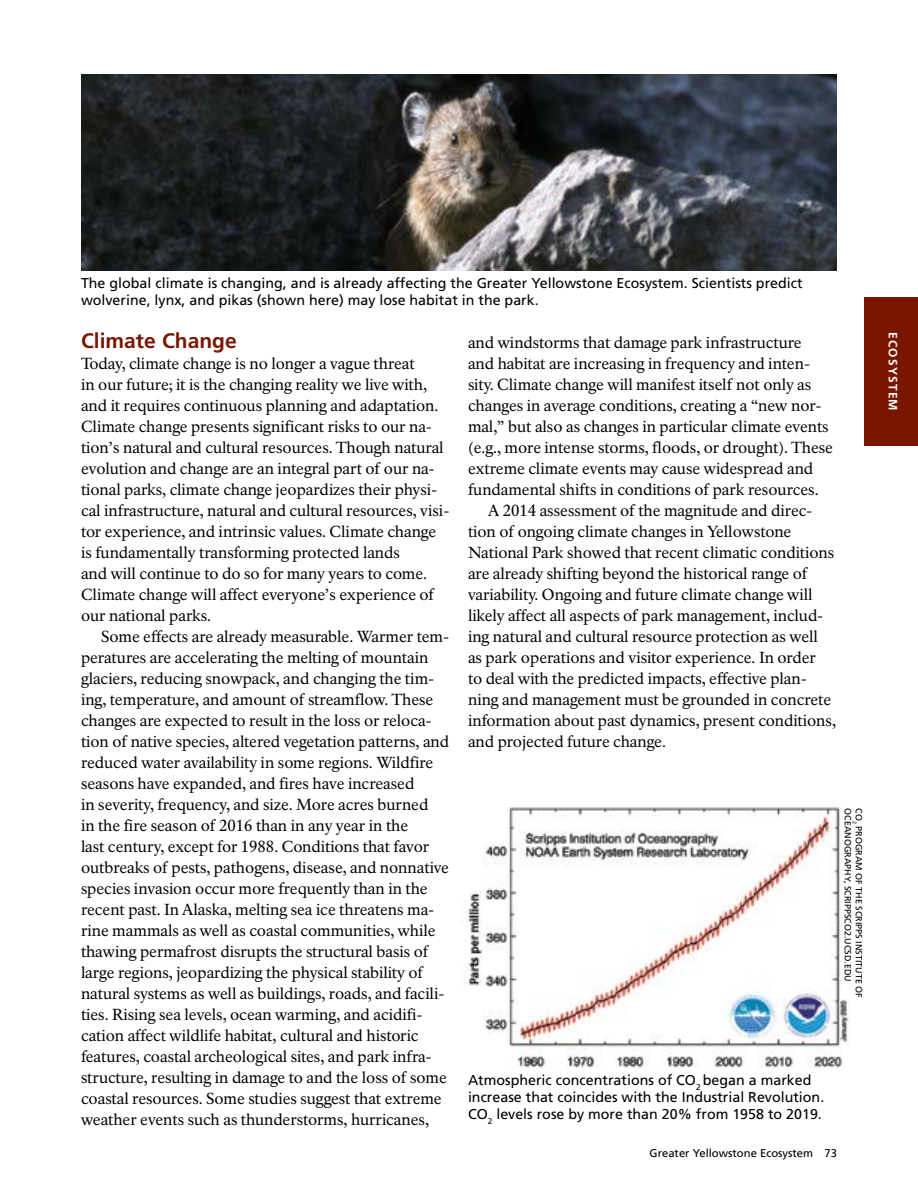
<style>
.page{position:relative;width:918px;height:1188px;background:#fff}
.page>*{position:absolute;margin:0;border:0;box-sizing:border-box;transform-origin:0 0}
.Heading_2__Ch_3{font:700 21px "Frutiger LT Std";color:#7a1600}
.Body_Text__following{font:15.75px/21px "NPS Rawlinson OT";letter-spacing:-.005em;color:#000}
.Body_Text__first_par{font:15.75px/21px "NPS Rawlinson OT";letter-spacing:-.005em;color:#000}
.Graphic_Caption{font:14.25px/17.1px "Frutiger LT Std";color:#000}
.t1{font:700 12px "Frutiger LT Std";letter-spacing:.1em;color:#fff}
.t2{font:11.25px "Frutiger LT Std";color:#000}
.Graphic_Credit{font:9px/10.8px "Frutiger LT Std";color:#000}
</style>
<div class="page">
<div style="left:864px;top:297px;width:54px;height:149px;background:#7a1600"></div>
<img style="left:81px;top:75px;width:756px;height:195px">
<img style="left:459px;top:807px;width:392px;height:261px">
<p class="Graphic_Caption" style="left:81px;top:274px;width:723px">The global climate is changing, and is already affecting the Greater Yellowstone Ecosystem. Scientists predict wolverine, lynx, and pikas (shown here) may lose habitat in the park.</p>
<h2 class="Heading_2__Ch_3" style="left:81px;top:328px;width:157px">Climate Change</h2>
<p class="Body_Text__first_par" style="left:81px;top:353px;width:370px">Today, climate change is no longer a vague threat<br>in our future; it is the changing reality we live with, and it requires continuous planning and adaptation.<br>Climate change presents significant risks to our na&shy;tion’s natural and cultural resources. Though natural evolution and change are an integral part of our na&shy;tional parks, climate change jeopardizes their physi&shy;cal infrastructure, natural and cultural resources, visi&shy;tor experience, and intrinsic values. Climate change is fundamentally transforming protected lands<br>and will continue to do so for many years to come.<br>Climate change will affect everyone’s experience of our national parks.</p>
<p class="Body_Text__following" style="left:81px;top:626px;width:370px;text-indent:20px">Some effects are already measurable. Warmer tem&shy;peratures are accelerating the melting of mountain glaciers, reducing snowpack, and changing the tim&shy;ing, temperature, and amount of streamflow. These changes are expected to result in the loss or reloca&shy;tion of native species, altered vegetation patterns, and reduced water availability in some regions. Wildfire seasons have expanded, and fires have increased<br>in severity, frequency, and size. More acres burned<br>in the fire season of 2016 than in any year in the<br>last century, except for 1988. Conditions that favor outbreaks of pests, pathogens, disease, and nonnative species invasion occur more frequently than in the recent past. In Alaska, melting sea ice threatens ma&shy;rine mammals as well as coastal communities, while thawing permafrost disrupts the structural basis of large regions, jeopardizing the physical stability of natural systems as well as buildings, roads, and facili&shy;ties. Rising sea levels, ocean warming, and acidifi&shy;cation affect wildlife habitat, cultural and historic features, coastal archeological sites, and park infra&shy;structure, resulting in damage to and the loss of some coastal resources. Some studies suggest that extreme weather events such as thunderstorms, hurricanes,</p>
<p class="Body_Text__following" style="left:468px;top:332px;width:367px">and windstorms that damage park infrastructure<br>and habitat are increasing in frequency and inten&shy;sity. Climate change will manifest itself not only as changes in average conditions, creating a “new nor&shy;mal,” but also as changes in particular climate events (e.g., more intense storms, floods, or drought). These extreme climate events may cause widespread and fundamental shifts in conditions of park resources.</p>
<p class="Body_Text__following" style="left:468px;top:500px;width:369px;text-indent:20px">A 2014 assessment of the magnitude and direc&shy;tion of ongoing climate changes in Yellowstone National Park showed that recent climatic conditions are already shifting beyond the historical range of variability. Ongoing and future climate change will likely affect all aspects of park management, includ&shy;ing natural and cultural resource protection as well as park operations and visitor experience. In order<br>to deal with the predicted impacts, effective plan&shy;ning and management must be grounded in concrete information about past dynamics, present conditions, and projected future change.</p>
<p class="Graphic_Credit" style="left:864px;top:808px;width:191px;rotate:90deg">CO<sub>2</sub> PROGRAM OF THE SCRIPPS INSTITUTE OF<br>OCEANOGRAPHY, SCRIPPSCO2.UCSD.EDU</p>
<p class="Graphic_Caption" style="left:468px;top:1072px;width:358px">Atmospheric concentrations of CO<sub>2</sub> began a marked increase that coincides with the Industrial Revolution.<br>CO<sub>2</sub> levels rose by more than 20% from 1958 to 2019.</p>
<p class="t2" style="left:650px;top:1147px;width:189px">Greater Yellowstone Ecosystem 73</p>
<p class="t1" style="left:900px;top:332px;width:80px;rotate:90deg">ECOSYSTEM</p>
</div>
